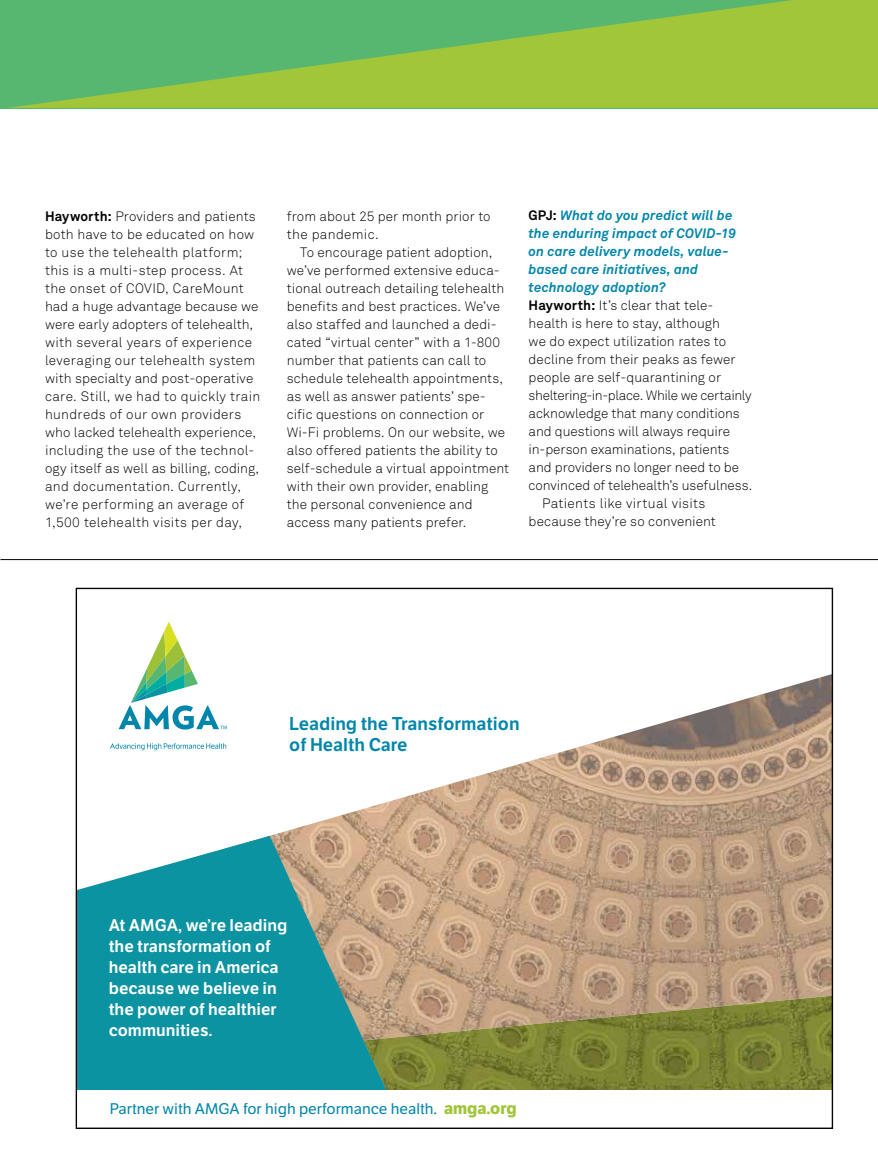
<style>
.page{position:relative;width:878px;height:1175px;background:#fff}
.page>*{position:absolute;margin:0;border:0;box-sizing:border-box;transform-origin:0 0}
.t1{font:600 18px/21px "LFT Etica";color:#0086ab}
.t2{font:600 16.5px/21px "LFT Etica";color:#fff}
.t3{font:15px "LFT Etica";color:#0086ab;scale:1.04 1}
.t4{font:300 13.5px/18px "Akkurat Std";letter-spacing:.005em;color:#000}
.t5{font:italic 700 13.5px "Akkurat Std";letter-spacing:.005em;color:#0086ab}
.t6{font:300 13.5px "Akkurat Std";letter-spacing:-.03em;color:#000}
.s1{font-weight:700}
.s2{font-style:normal;color:#000}
.s3{font-weight:700;font-size:16.5px;color:#a2c63a}
</style>
<div class="page">
<hr style="left:0;top:559px;width:878px;height:1px;background:#000">
<img style="left:616px;top:674px;width:214px;height:321px">
<img style="left:455px;top:736px;width:161px;height:259px">
<img style="left:293px;top:782px;width:162px;height:213px">
<img style="left:404px;top:995px;width:426px;height:95px">
<svg style="left:78px;top:836px;width:326px;height:254px;background:#449d9f"></svg>
<svg style="left:110px;top:621px;width:117px;height:129px"></svg>
<svg style="left:7px;top:0;width:871px;height:108px;background:#80be52"></svg>
<p class="t4" style="left:45px;top:207px;width:217px"><span class="s1">Hayworth:</span> Providers and patients both have to be educated on how to use the telehealth platform; this is a multi-step process. At the onset of COVID, CareMount had a huge advantage because we were early adopters of telehealth, with several years of experience leveraging our telehealth system with specialty and post-operative care. Still, we had to quickly train hundreds of our own providers who lacked telehealth experience, including the use of the technol&shy;ogy itself as well as billing, coding, and documentation. Currently, we’re performing an average of<br>1,500 telehealth visits per day,</p>
<p class="t4" style="left:287px;top:207px;width:205px">from about 25 per month prior to the pandemic.</p>
<p class="t4" style="left:287px;top:243px;width:224px;text-indent:14px">To encourage patient adoption, we’ve performed extensive educa&shy;tional outreach detailing telehealth benefits and best practices. We’ve also staffed and launched a dedi&shy;cated “virtual center” with a 1-800 number that patients can call to schedule telehealth appointments, as well as answer patients’ spe&shy;cific questions on connection or Wi-Fi problems. On our website, we also offered patients the ability to self-schedule a virtual appointment with their own provider, enabling the personal convenience and access many patients prefer.</p>
<p class="t5" style="left:528px;top:207px;width:205px"><span class="s2">GPJ:</span> What do you predict will be</p>
<p class="t5" style="left:528px;top:225px;width:209px">the enduring impact of COVID-19</p>
<p class="t5" style="left:528px;top:243px;width:201px">on care delivery models, value-</p>
<p class="t5" style="left:528px;top:261px;width:171px">based care initiatives, and</p>
<p class="t5" style="left:528px;top:279px;width:139px">technology adoption?</p>
<p class="t4" style="left:528px;top:297px;width:186px"><span class="s1">Hayworth:</span> It’s clear that tele-</p>
<p class="t4" style="left:528px;top:315px;width:193px">health is here to stay, although</p>
<p class="t4" style="left:528px;top:333px;width:199px">we do expect utilization rates to</p>
<p class="t4" style="left:528px;top:351px;width:208px">decline from their peaks as fewer</p>
<p class="t4" style="left:528px;top:369px;width:194px">people are self-quarantining or</p>
<p class="t6" style="left:528px;top:388px;width:224px">sheltering-in-place. While we certainly</p>
<p class="t4" style="left:528px;top:405px;width:213px">acknowledge that many conditions</p>
<p class="t4" style="left:528px;top:423px;width:203px">and questions will always require</p>
<p class="t4" style="left:528px;top:441px;width:202px">in-person examinations, patients</p>
<p class="t4" style="left:528px;top:459px;width:212px">and providers no longer need to be</p>
<p class="t4" style="left:528px;top:477px;width:225px">convinced of telehealth’s usefulness.</p>
<p class="t4" style="left:542px;top:495px;width:165px">Patients like virtual visits</p>
<p class="t4" style="left:528px;top:513px;width:189px">because they’re so convenient</p>
<h1 class="t1" style="left:289px;top:713px;width:232px">Leading the Transformation of Health Care</h1>
<p class="t2" style="left:109px;top:914px;width:180px">At AMGA, we’re leading the transformation of health care in America because we believe in the power of healthier communities.</p>
<p class="t3" style="left:110px;top:1099px;width:393px">Partner with AMGA for high performance health. <span class="s3">amga.org</span></p>
</div>
